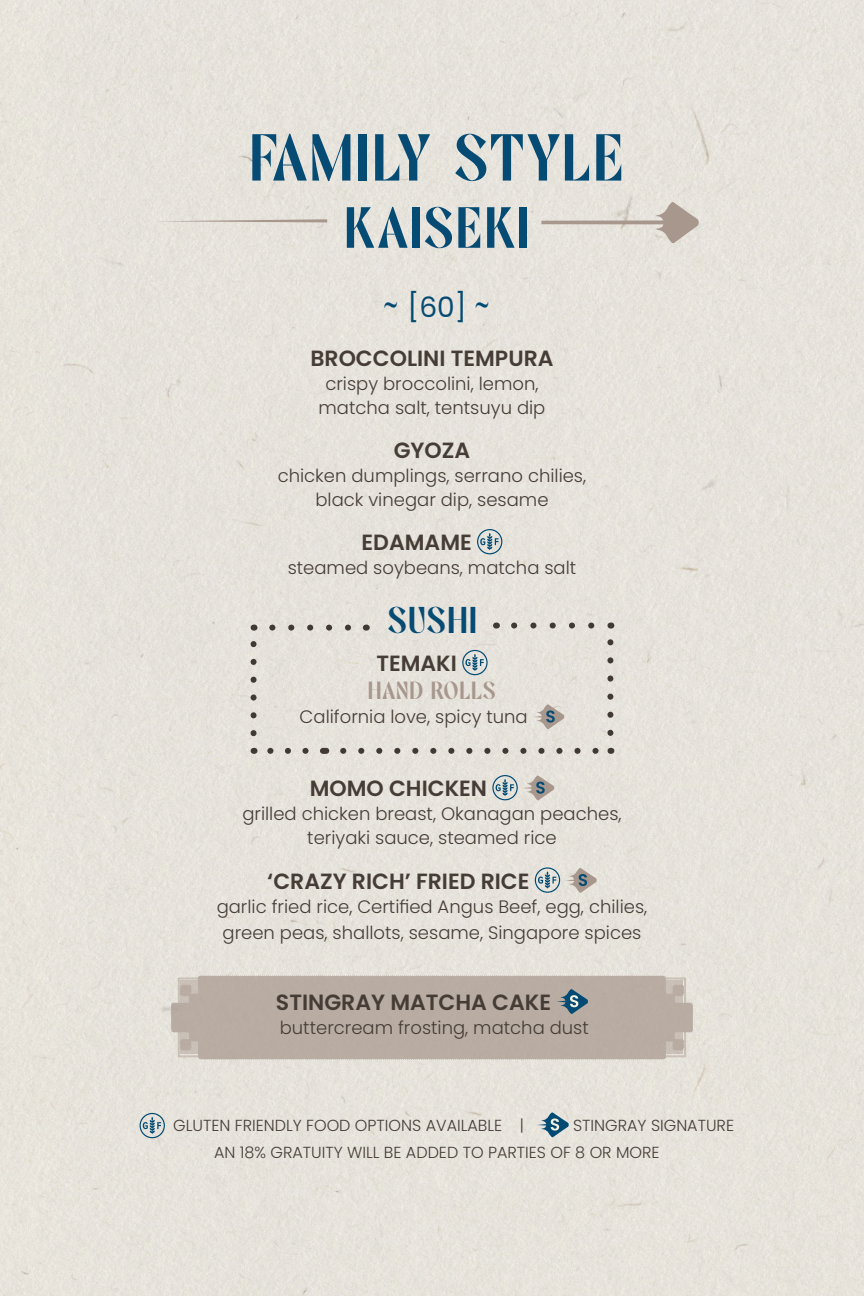
<style>
.page{position:relative;width:864px;height:1296px;background:#e6e3db}
.page>*{position:absolute;margin:0;border:0;box-sizing:border-box;transform-origin:0 0}
.Sections{font:64px "Kagumi";letter-spacing:.01em;color:#064b73}
.Sections-2{font:56px "Kagumi";letter-spacing:.02em;color:#064b73}
.Sections-3{font:36px "Kagumi";letter-spacing:.04em;color:#064b73}
.Descriptions{font:28px "Poppins";color:#064b73}
.Descriptions-2{font:24px "Kagumi";letter-spacing:.02em;color:#a7978d}
.Descriptions-3{font:600 22px "Poppins";color:#453c36}
.MenuItem_01{font:600 22px "Poppins";color:#453c36}
.Descriptions-4{font:300 18px/24px "Poppins";color:#453c36;text-align:center}
.t1{font:300 16px "Poppins";color:#453c36}
.s1{font-family:"Kagumi";font-size:32px;color:#004a73}
</style>
<div class="page">
<svg style="left:140px;top:1113px;width:25px;height:25px"></svg>
<svg style="left:537px;top:1112px;width:32px;height:26px"></svg>
<svg style="left:541px;top:201px;width:158px;height:44px;background:#d9d3cb"></svg>
<svg style="left:153px;top:219px;width:174px;height:3px"></svg>
<svg style="left:477px;top:529px;width:25px;height:25px"></svg>
<svg style="left:492px;top:775px;width:63px;height:26px;background:#b9bebd"></svg>
<svg style="left:535px;top:867px;width:62px;height:27px;background:#babfbe"></svg>
<div style="left:171px;top:976px;width:522px;height:83px;background:#b8aca3"></div>
<svg style="left:343px;top:748px;width:259px;height:6px;background:#bab6af"></svg>
<svg style="left:506px;top:623px;width:85px;height:6px"></svg>
<svg style="left:607px;top:623px;width:6px;height:110px"></svg>
<svg style="left:262px;top:748px;width:44px;height:6px"></svg>
<svg style="left:272px;top:625px;width:84px;height:6px"></svg>
<svg style="left:323px;top:748px;width:3px;height:6px"></svg>
<svg style="left:251px;top:625px;width:6px;height:108px"></svg>
<svg style="left:462px;top:650px;width:26px;height:25px"></svg>
<svg style="left:533px;top:704px;width:32px;height:26px"></svg>
<p class="Sections" style="left:250px;top:122px;width:375px">FAMILY STYLE</p>
<p class="Sections-2" style="left:345px;top:196px;width:185px">KAISEKI</p>
<p class="Descriptions" style="left:383px;top:291px;width:108px"><span class="s1">~</span> [60] <span class="s1">~</span></p>
<p class="MenuItem_01" style="left:310px;top:345px;width:245px">BROCCOLINI TEMPURA</p>
<p class="Descriptions-4" style="left:319px;top:371px;width:228px">crispy broccolini, lemon, matcha salt, tentsuyu dip</p>
<p class="Descriptions-3" style="left:394px;top:438px;width:78px">GYOZA</p>
<p class="Descriptions-4" style="left:278px;top:464px;width:310px">chicken dumplings, serrano chilies, black vinegar dip, sesame</p>
<p class="Descriptions-3" style="left:362px;top:530px;width:112px">EDAMAME</p>
<p class="Descriptions-4" style="left:288px;top:556px;width:290px">steamed soybeans, matcha salt</p>
<p class="Sections-3" style="left:387px;top:600px;width:91px">SUSHI</p>
<p class="Descriptions-3" style="left:376px;top:651px;width:82px">TEMAKI</p>
<p class="Descriptions-2" style="left:368px;top:677px;width:129px">HAND ROLLS</p>
<p class="Descriptions-4" style="left:300px;top:705px;width:230px">California love, spicy tuna</p>
<p class="Descriptions-3" style="left:310px;top:776px;width:179px">MOMO CHICKEN</p>
<p class="Descriptions-4" style="left:242px;top:802px;width:381px">grilled chicken breast, Okanagan peaches, teriyaki sauce, steamed rice</p>
<p class="Descriptions-3" style="left:267px;top:868px;width:264px">‘CRAZY RICH’ FRIED RICE</p>
<p class="Descriptions-4" style="left:217px;top:893px;width:432px;line-height:26.4px">garlic fried rice, Certified Angus Beef, egg, chilies, green peas, shallots, sesame, Singapore spices</p>
<p class="Descriptions-3" style="left:276px;top:990px;width:277px">STINGRAY MATCHA CAKE</p>
<p class="Descriptions-4" style="left:280px;top:1016px;width:311px">buttercream frosting, matcha dust</p>
<p class="t1" style="left:173px;top:1116px;width:352px">GLUTEN FRIENDLY FOOD OPTIONS AVAILABLE |</p>
<p class="t1" style="left:573px;top:1116px;width:162px">STINGRAY SIGNATURE</p>
<p class="t1" style="left:214px;top:1143px;width:447px">AN 18% GRATUITY WILL BE ADDED TO PARTIES OF 8 OR MORE</p>
</div>
